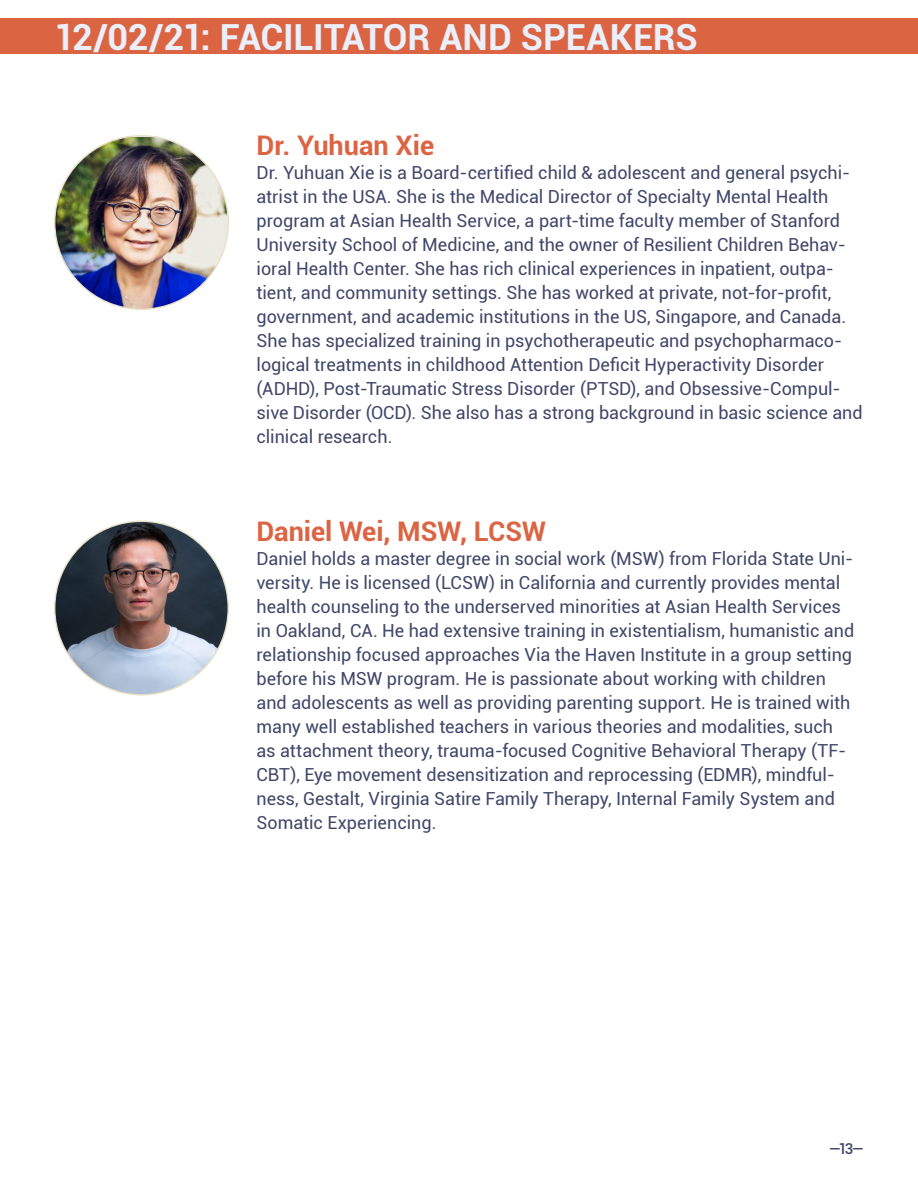
<style>
.page{position:relative;width:918px;height:1188px;background:#fff}
.page>*{position:absolute;margin:0;border:0;box-sizing:border-box;transform-origin:0 0}
.t1{font:700 36px "Roboto";letter-spacing:-.005em;color:#eaeff9}
.t2{font:700 27px "Roboto";color:#db6443}
.t3{font:18px/24px "Roboto";color:#404769}
.t4{font:500 15px "Roboto";color:#404769}
</style>
<div class="page">
<div style="left:0;top:19px;width:918px;height:35px;background:#db6443"></div>
<img style="left:55px;top:137px;width:173px;height:172px">
<img style="left:55px;top:521px;width:173px;height:174px;border-radius:87px">
<h1 class="t1" style="left:54px;top:12px;width:645px">12/02/21: FACILITATOR AND SPEAKERS</h1>
<h2 class="t2" style="left:256px;top:127px;width:179px">Dr. Yuhuan Xie</h2>
<p class="t3" style="left:256px;top:160px;width:608px">Dr. Yuhuan Xie is a Board-certified child &amp; adolescent and general psychi&shy;atrist in the USA. She is the Medical Director of Specialty Mental Health program at Asian Health Service, a part-time faculty member of Stanford University School of Medicine, and the owner of Resilient Children Behav&shy;ioral Health Center. She has rich clinical experiences in inpatient, outpa&shy;tient, and community settings. She has worked at private, not-for-profit, government, and academic institutions in the US, Singapore, and Canada.<br>She has specialized training in psychotherapeutic and psychopharmaco&shy;logical treatments in childhood Attention Deficit Hyperactivity Disorder (ADHD), Post-Traumatic Stress Disorder (PTSD), and Obsessive-Compul&shy;sive Disorder (OCD). She also has a strong background in basic science and clinical research.</p>
<h2 class="t2" style="left:256px;top:512px;width:291px">Daniel Wei, MSW, LCSW</h2>
<p class="t3" style="left:256px;top:546px;width:599px">Daniel holds a master degree in social work (MSW) from Florida State Uni&shy;versity. He is licensed (LCSW) in California and currently provides mental health counseling to the underserved minorities at Asian Health Services in Oakland, CA. He had extensive training in existentialism, humanistic and relationship focused approaches Via the Haven Institute in a group setting before his MSW program. He is passionate about working with children and adolescents as well as providing parenting support. He is trained with many well established teachers in various theories and modalities, such as attachment theory, trauma-focused Cognitive Behavioral Therapy (TF-CBT), Eye movement desensitization and reprocessing (EDMR), mindful&shy;ness, Gestalt, Virginia Satire Family Therapy, Internal Family System and Somatic Experiencing.</p>
<p class="t4" style="left:829px;top:1138px;width:37px">—13—</p>
</div>
